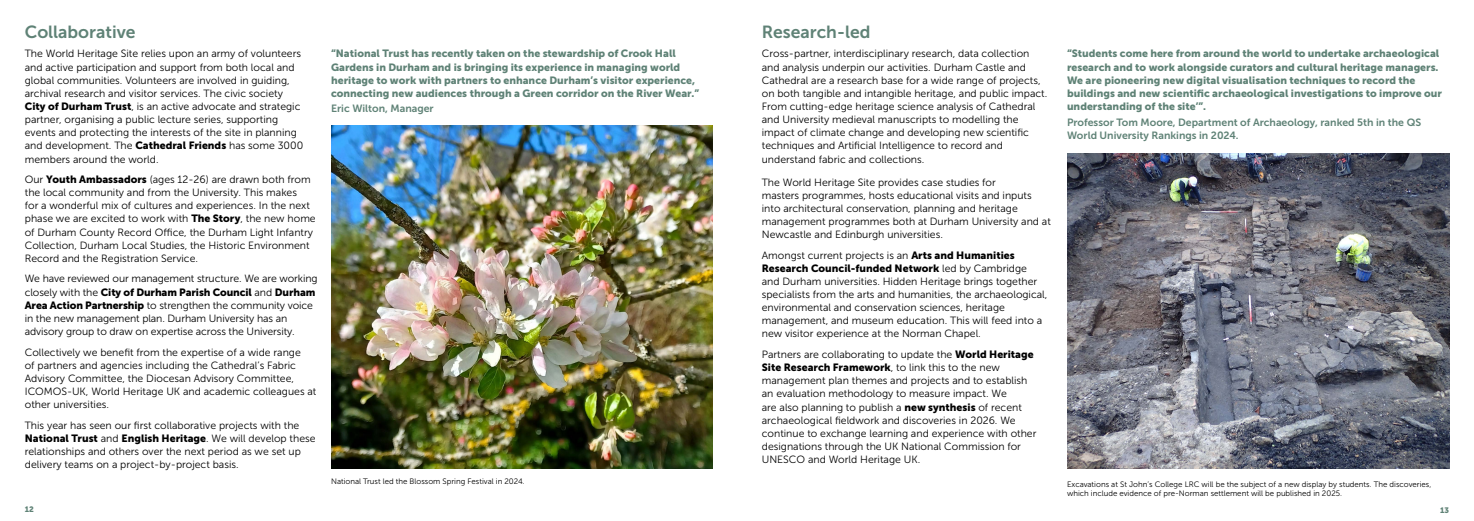
<style>
.page{position:relative;width:1474px;height:521px;background:#fff}
.page>*{position:absolute;margin:0;border:0;box-sizing:border-box;transform-origin:0 0}
.t1{font:17.5px "Museo Sans 700";color:#5f8276}
.t2{font:10.5px/13.1px "Museo Sans 300";color:#000}
.t3{font:10.5px/13.1px "Museo Sans 900";color:#5f8276}
.t4{font:10.5px "Museo Sans 900";color:#000}
.t5{font:10.5px/13.1px "Museo Sans 700";color:#5f8276}
.t6{font:7.88px/9.5px "Museo Sans 300";color:#000}
.t7{font:7.88px "Museo Sans 900";color:#5f8276}
.s1{font-family:"Museo Sans 900"}
.s2{font-family:"Museo Sans 300"}
</style>
<div class="page">
<img style="left:331px;top:125px;width:381px;height:343px">
<img style="left:1067px;top:154px;width:382px;height:314px">
<h1 class="t1" style="left:25px;top:22px;width:112px">Collaborative</h1>
<p class="t2" style="left:25px;top:47px;width:280px">The World Heritage Site relies upon an army of volunteers and active participation and support from both local and global communities. Volunteers are involved in guiding, archival research and visitor services. The civic society <span class="s1">City of Durham Trust</span>, is an active advocate and strategic partner, organising a public lecture series, supporting events and protecting the interests of the site in planning and development. The <span class="s1">Cathedral Friends</span> has some 3000 members around the world.</p>
<p class="t2" style="left:25px;top:173px;width:292px">Our <span class="s1">Youth Ambassadors</span> (ages 12-26) are drawn both from the local community and from the University. This makes<br>for a wonderful mix of cultures and experiences. In the next phase we are excited to work with <span class="s1">The Story</span>, the new home of Durham County Record Office, the Durham Light Infantry Collection, Durham Local Studies, the Historic Environment Record and the Registration Service.</p>
<p class="t2" style="left:25px;top:272px;width:294px">We have reviewed our management structure. We are working</p>
<p class="t4" style="left:25px;top:286px;width:292px"><span class="s2">closely with the</span> City of Durham Parish Council <span class="s2">and</span> Durham</p>
<p class="t2" style="left:25px;top:299px;width:290px"><span class="s1">Area Action Partnership</span> to strengthen the community voice in the new management plan. Durham University has an advisory group to draw on expertise across the University.</p>
<p class="t2" style="left:25px;top:345px;width:293px">Collectively we benefit from the expertise of a wide range<br>of partners and agencies including the Cathedral’s Fabric Advisory Committee, the Diocesan Advisory Committee, ICOMOS-UK, World Heritage UK and academic colleagues at other universities.</p>
<p class="t2" style="left:25px;top:418px;width:276px">This year has seen our first collaborative projects with the</p>
<p class="t4" style="left:25px;top:432px;width:292px">National Trust <span class="s2">and</span> English Heritage<span class="s2">. We will develop these</span></p>
<p class="t2" style="left:25px;top:445px;width:277px">relationships and others over the next period as we set up delivery teams on a project-by-project basis.</p>
<p class="t3" style="left:331px;top:47px;width:369px">“National Trust has recently taken on the stewardship of Crook Hall Gardens in Durham and is bringing its experience in managing world heritage to work with partners to enhance Durham’s visitor experience, connecting new audiences through a Green corridor on the River Wear.”</p>
<p class="t5" style="left:331px;top:102px;width:104px">Eric Wilton, Manager</p>
<p class="t6" style="left:331px;top:476px;width:195px">National Trust led the Blossom Spring Festival in 2024.</p>
<h1 class="t1" style="left:761px;top:22px;width:110px">Research-led</h1>
<p class="t2" style="left:761px;top:47px;width:287px">Cross-partner, interdisciplinary research, data collection and analysis underpin our activities. Durham Castle and Cathedral are a research base for a wide range of projects, on both tangible and intangible heritage, and public impact.<br>From cutting-edge heritage science analysis of Cathedral and University medieval manuscripts to modelling the impact of climate change and developing new scientific techniques and Artificial Intelligence to record and understand fabric and collections.</p>
<p class="t2" style="left:761px;top:175px;width:290px">The World Heritage Site provides case studies for<br>masters programmes, hosts educational visits and inputs into architectural conservation, planning and heritage management programmes both at Durham University and at Newcastle and Edinburgh universities.</p>
<p class="t2" style="left:761px;top:249px;width:254px">Amongst current projects is an <span class="s1">Arts and Humanities</span></p>
<p class="t4" style="left:761px;top:262px;width:267px">Research Council-funded Network <span class="s2">led by Cambridge</span></p>
<p class="t2" style="left:761px;top:275px;width:287px">and Durham universities. Hidden Heritage brings together specialists from the arts and humanities, the archaeological, environmental and conservation sciences, heritage management, and museum education. This will feed into a new visitor experience at the Norman Chapel.</p>
<p class="t2" style="left:761px;top:348px;width:273px">Partners are collaborating to update the <span class="s1">World Heritage</span></p>
<p class="t4" style="left:761px;top:361px;width:240px">Site Research Framework<span class="s2">, to link this to the new</span></p>
<p class="t2" style="left:761px;top:374px;width:276px">management plan themes and projects and to establish an evaluation methodology to measure impact. We<br>are also planning to publish a <span class="s1">new synthesis</span> of recent archaeological fieldwork and discoveries in 2026. We continue to exchange learning and experience with other designations through the UK National Commission for UNESCO and World Heritage UK.</p>
<p class="t3" style="left:1067px;top:47px;width:376px">“Students come here from around the world to undertake archaeological research and to work alongside curators and cultural heritage managers.<br>We are pioneering new digital visualisation techniques to record the buildings and new scientific archaeological investigations to improve our understanding of the site’”.</p>
<p class="t5" style="left:1067px;top:115px;width:355px">Professor Tom Moore, Department of Archaeology, ranked 5th in the QS<br>World University Rankings in 2024.</p>
<p class="t6" style="left:1067px;top:479px;width:366px">Excavations at St John’s College LRC will be the subject of a new display by students. The discoveries, which include evidence of pre-Norman settlement will be published in 2025.</p>
<p class="t7" style="left:25px;top:504px;width:11px">12</p>
<p class="t7" style="left:1440px;top:505px;width:10px">13</p>
</div>
